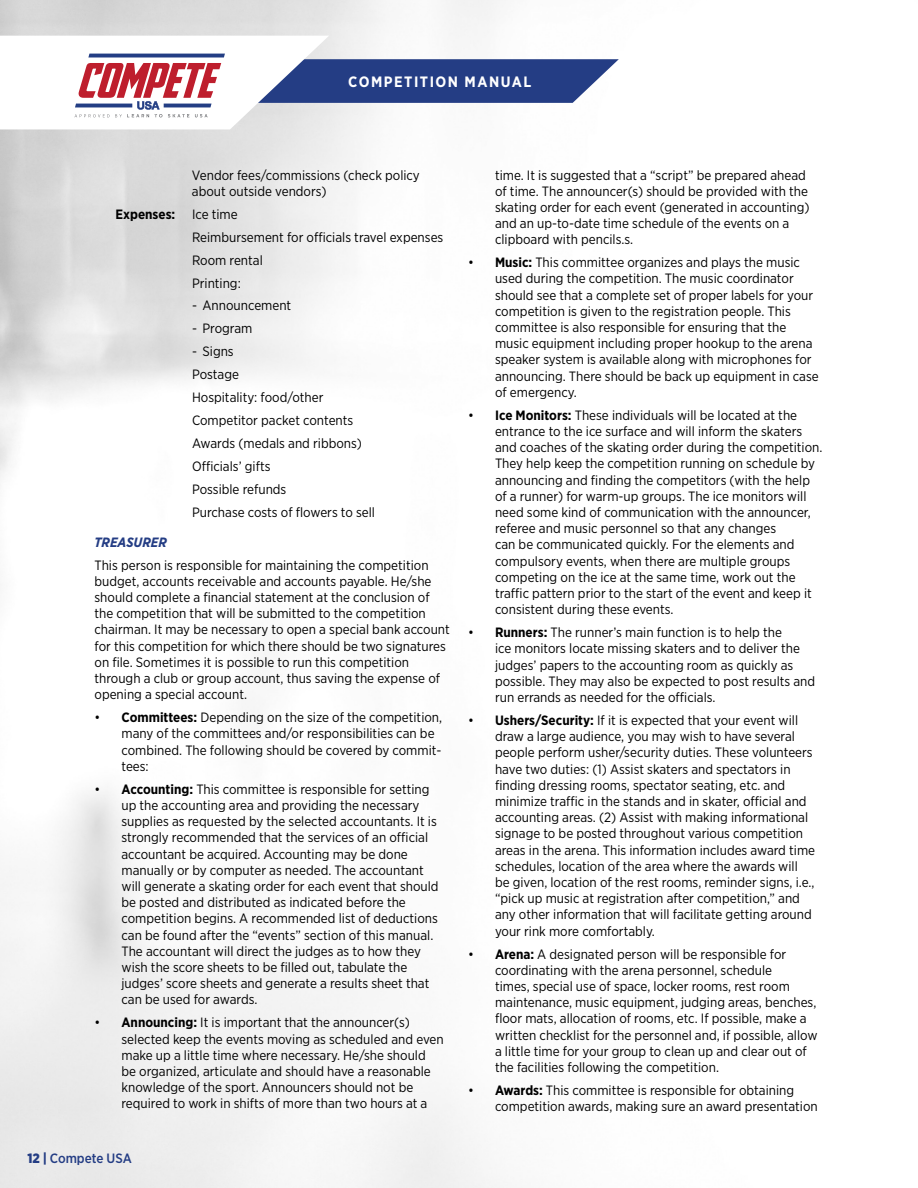
<style>
.page{position:relative;width:918px;height:1188px;background:#fff}
.page>*{position:absolute;margin:0;border:0;box-sizing:border-box;transform-origin:0 0}
.t1{font:700 15px "Gotham Narrow";letter-spacing:.1em;color:#fff}
.t2{font:13.5px/16.2px "Gotham Narrow";color:#000}
.t3{font:500 13.5px "Gotham Narrow";color:#243d84}
.t4{font:italic 700 13.5px "Gotham Narrow";color:#243d84}
.s1{font-weight:700}
.s2{font-weight:900}
</style>
<div class="page">
<svg style="left:74px;top:36px;width:545px;height:93px"></svg>
<p class="t1" style="left:348px;top:72px;width:185px">COMPETITION MANUAL</p>
<p class="t2" style="left:192px;top:166px;width:229px">Vendor fees/commissions (check policy about outside vendors)</p>
<p class="t2" style="left:192px;top:202px;width:253px;line-height:23px;text-indent:-77px"><span class="s1">Expenses:</span> Ice time<br>Reimbursement for officials travel expenses<br>Room rental<br>Printing:</p>
<p class="t2" style="left:192px;top:297px;width:101px">- Announcement</p>
<p class="t2" style="left:192px;top:320px;width:62px">- Program</p>
<p class="t2" style="left:192px;top:340px;width:185px;line-height:23px">- Signs<br>Postage<br>Hospitality: food/other<br>Competitor packet contents<br>Awards (medals and ribbons)<br>Officials’ gifts<br>Possible refunds<br>Purchase costs of flowers to sell</p>
<p class="t4" style="left:95px;top:533px;width:74px">TREASURER</p>
<p class="t2" style="left:95px;top:557px;width:357px">This person is responsible for maintaining the competition budget, accounts receivable and accounts payable. He/she should complete a financial statement at the conclusion of the competition that will be submitted to the competition chairman. It may be necessary to open a special bank account for this competition for which there should be two signatures on file. Sometimes it is possible to run this competition through a club or group account, thus saving the expense of opening a special account.</p>
<p class="t2" style="left:122px;top:709px;width:322px;text-indent:-27px">• <span class="s1">Committees:</span> Depending on the size of the competition, many of the committees and/or responsibilities can be combined. The following should be covered by commit&shy;tees:</p>
<p class="t2" style="left:122px;top:781px;width:319px;text-indent:-27px">• <span class="s1">Accounting:</span> This committee is responsible for setting up the accounting area and providing the necessary supplies as requested by the selected accountants. It is strongly recommended that the services of an official accountant be acquired. Accounting may be done manually or by computer as needed. The accountant will generate a skating order for each event that should be posted and distributed as indicated before the competition begins. A recommended list of deductions can be found after the “events” section of this manual.<br>The accountant will direct the judges as to how they wish the score sheets to be filled out, tabulate the judges’ score sheets and generate a results sheet that can be used for awards.</p>
<p class="t2" style="left:122px;top:1014px;width:324px;text-indent:-27px">• <span class="s1">Announcing:</span> It is important that the announcer(s) selected keep the events moving as scheduled and even make up a little time where necessary. He/she should be organized, articulate and should have a reasonable knowledge of the sport. Announcers should not be required to work in shifts of more than two hours at a</p>
<p class="t3" style="left:27px;top:1150px;width:106px"><span class="s2">12 |</span> Compete USA</p>
<p class="t2" style="left:495px;top:166px;width:316px">time. It is suggested that a “script” be prepared ahead of time. The announcer(s) should be provided with the skating order for each event (generated in accounting) and an up-to-date time schedule of the events on a clipboard with pencils.s.</p>
<p class="t2" style="left:495px;top:254px;width:325px;text-indent:-27px">• <span class="s1">Music:</span> This committee organizes and plays the music used during the competition. The music coordinator should see that a complete set of proper labels for your competition is given to the registration people. This committee is also responsible for ensuring that the music equipment including proper hookup to the arena speaker system is available along with microphones for announcing. There should be back up equipment in case of emergency.</p>
<p class="t2" style="left:495px;top:407px;width:329px;text-indent:-27px">• <span class="s1">Ice Monitors:</span> These individuals will be located at the entrance to the ice surface and will inform the skaters and coaches of the skating order during the competition.<br>They help keep the competition running on schedule by announcing and finding the competitors (with the help of a runner) for warm-up groups. The ice monitors will need some kind of communication with the announcer, referee and music personnel so that any changes<br>can be communicated quickly. For the elements and compulsory events, when there are multiple groups competing on the ice at the same time, work out the traffic pattern prior to the start of the event and keep it consistent during these events.</p>
<p class="t2" style="left:495px;top:624px;width:322px;text-indent:-27px">• <span class="s1">Runners:</span> The runner’s main function is to help the<br>ice monitors locate missing skaters and to deliver the judges’ papers to the accounting room as quickly as possible. They may also be expected to post results and run errands as needed for the officials.</p>
<p class="t2" style="left:495px;top:712px;width:322px;text-indent:-27px">• <span class="s1">Ushers/Security:</span> If it is expected that your event will draw a large audience, you may wish to have several people perform usher/security duties. These volunteers have two duties: (1) Assist skaters and spectators in finding dressing rooms, spectator seating, etc. and minimize traffic in the stands and in skater, official and accounting areas. (2) Assist with making informational signage to be posted throughout various competition areas in the arena. This information includes award time schedules, location of the area where the awards will be given, location of the rest rooms, reminder signs, i.e., “pick up music at registration after competition,” and any other information that will facilitate getting around your rink more comfortably.</p>
<p class="t2" style="left:495px;top:945px;width:324px;text-indent:-27px">• <span class="s1">Arena:</span> A designated person will be responsible for coordinating with the arena personnel, schedule<br>times, special use of space, locker rooms, rest room maintenance, music equipment, judging areas, benches, floor mats, allocation of rooms, etc. If possible, make a written checklist for the personnel and, if possible, allow a little time for your group to clean up and clear out of the facilities following the competition.</p>
<p class="t2" style="left:495px;top:1082px;width:324px;text-indent:-27px">• <span class="s1">Awards:</span> This committee is responsible for obtaining competition awards, making sure an award presentation</p>
</div>
